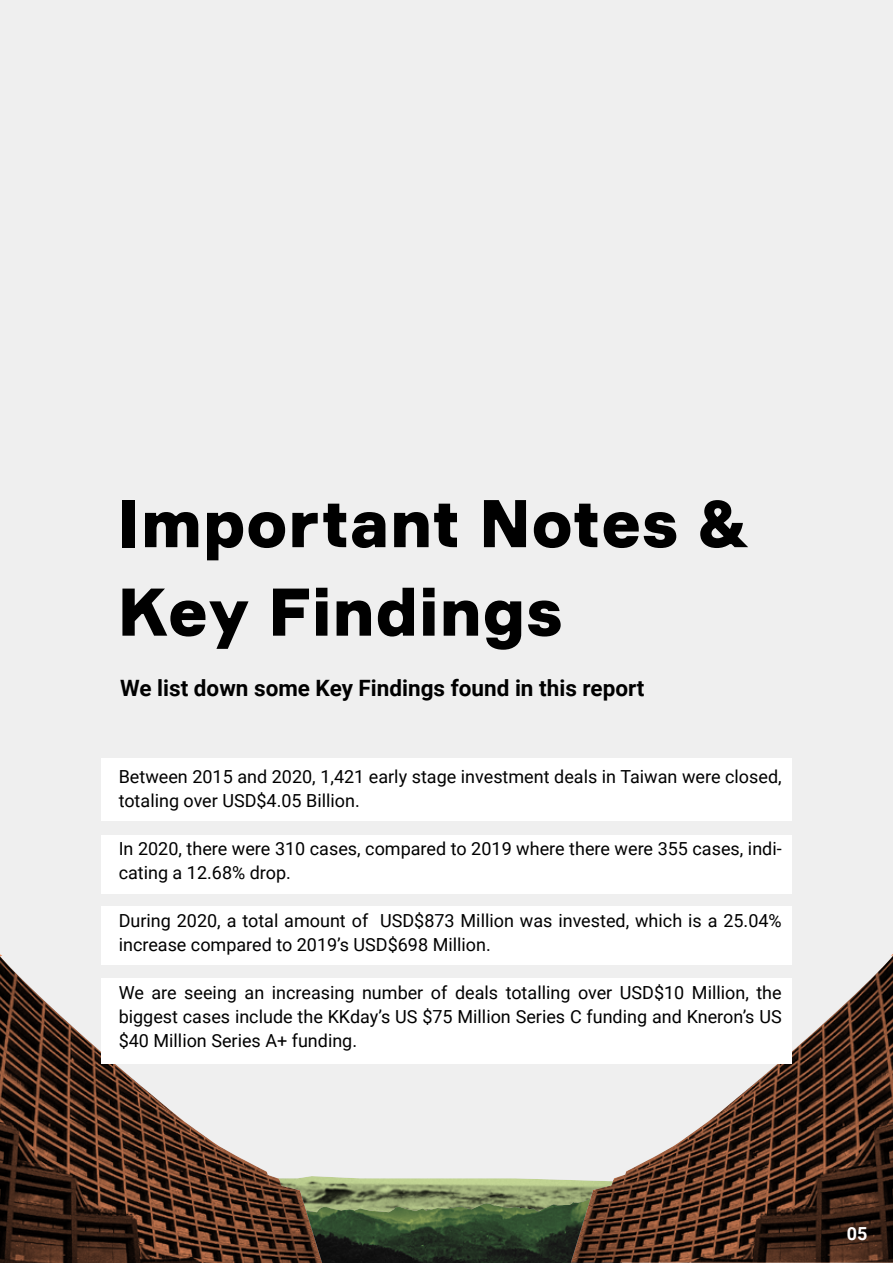
<style>
.page{position:relative;width:893px;height:1263px;background:#efefef}
.page>*{position:absolute;margin:0;border:0;box-sizing:border-box;transform-origin:0 0}
.t1{font:900 66px/88.5px "Formular";color:#000}
.t2{font:700 22.5px "Roboto";color:#000}
.t3{font:18px/24px "Roboto";color:#000}
.t4{font:700 18px "Roboto";color:#fff}
</style>
<div class="page">
<svg style="left:322px;top:1176px;width:324px;height:87px;background:#546546"></svg>
<svg style="left:571px;top:954px;width:322px;height:308px"></svg>
<svg style="left:0;top:954px;width:322px;height:309px"></svg>
<div style="left:101px;top:758px;width:691px;height:62px;background:#fff"></div>
<div style="left:101px;top:835px;width:691px;height:59px;background:#fff"></div>
<div style="left:101px;top:906px;width:691px;height:59px;background:#fff"></div>
<div style="left:101px;top:978px;width:691px;height:85px;background:#fff"></div>
<h1 class="t1" style="left:117px;top:478px;width:634px">Important Notes &amp;<br>Key Findings</h1>
<p class="t2" style="left:120px;top:672px;width:526px">We list down some Key Findings found in this report</p>
<p class="t3" style="left:119px;top:764px;width:665px">Between 2015 and 2020, 1,421 early stage investment deals in Taiwan were closed, totaling over USD$4.05 Billion.</p>
<p class="t3" style="left:119px;top:836px;width:665px">In 2020, there were 310 cases, compared to 2019 where there were 355 cases, indi&shy;cating a 12.68% drop.</p>
<p class="t3" style="left:119px;top:908px;width:665px">During 2020, a total amount of USD$873 Million was invested, which is a 25.04% increase compared to 2019’s USD$698 Million.</p>
<p class="t3" style="left:119px;top:980px;width:665px;text-align:justify">We are seeing an increasing number of deals totalling over USD$10 Million, the biggest cases include the KKday’s US $75 Million Series C funding and Kneron’s US $40 Million Series A+ funding.</p>
<p class="t4" style="left:847px;top:1221px;width:22px">05</p>
</div>
